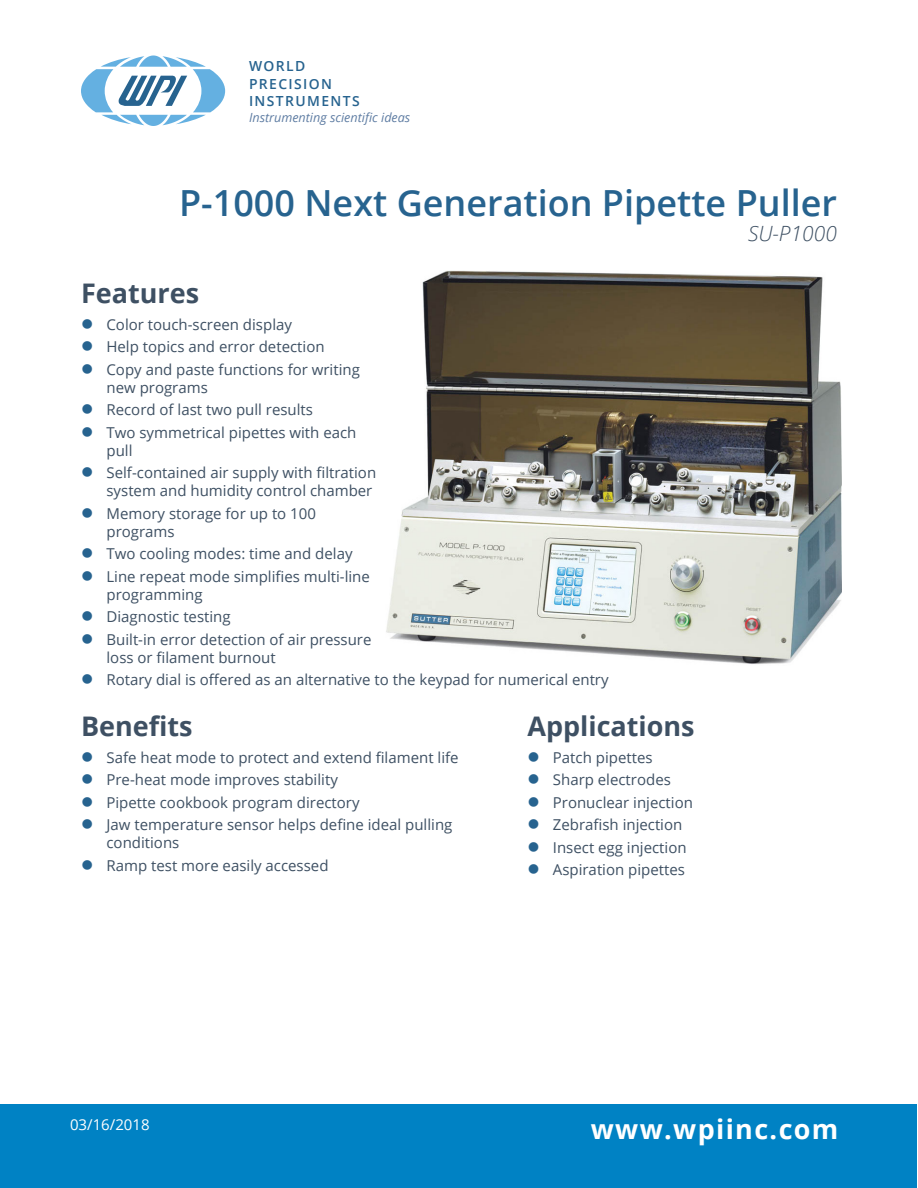
<style>
.page{position:relative;width:918px;height:1188px;background:#fff}
.page>*{position:absolute;margin:0;border:0;box-sizing:border-box;transform-origin:0 0}
.Doc_Title{font:600 36px "Open Sans";color:#27638f}
.Heading_1{font:700 27px "Open Sans";color:#3e5063}
.t1{font:700 27px "Open Sans";letter-spacing:.05em;color:#fff}
.Doc_Subtitle{font:italic 300 21px "Open Sans";color:#3e5063}
.t2{font:15px/18px "Open Sans";color:#3e5063}
.t3{font:15px "Open Sans";color:#fff}
.t4{font:600 13.95px/17.1px "Open Sans";letter-spacing:.1em;color:#27638f}
.t5{font:italic 12.6px "Open Sans";color:#5f7da3}
</style>
<div class="page">
<div style="left:1px;top:1104px;width:916px;height:83px;background:#0082c4"></div>
<svg style="left:81px;top:55px;width:144px;height:71px"></svg>
<img style="left:386px;top:270px;width:455px;height:394px">
<p class="t4" style="left:249px;top:57px;width:112px">WORLD<br>PRECISION<br>INSTRUMENTS</p>
<p class="t5" style="left:249px;top:108px;width:163px">Instrumenting scientific ideas</p>
<p class="Doc_Title" style="left:179px;top:178px;width:659px">P-1000 Next Generation Pipette Puller</p>
<p class="Doc_Subtitle" style="left:748px;top:219px;width:90px">SU-P1000</p>
<p class="Heading_1" style="left:81px;top:274px;width:120px">Features</p>
<p class="t2" style="left:106px;top:315px;width:187px">Color touch-screen display</p>
<p class="t2" style="left:106px;top:337px;width:220px">Help topics and error detection</p>
<p class="t2" style="left:106px;top:360px;width:255px">Copy and paste functions for writing new programs</p>
<p class="t2" style="left:106px;top:400px;width:208px">Record of last two pull results</p>
<p class="t2" style="left:106px;top:423px;width:251px">Two symmetrical pipettes with each pull</p>
<p class="t2" style="left:106px;top:463px;width:271px">Self-contained air supply with filtration system and humidity control chamber</p>
<p class="t2" style="left:106px;top:504px;width:211px">Memory storage for up to 100 programs</p>
<p class="t2" style="left:106px;top:544px;width:248px">Two cooling modes: time and delay</p>
<p class="t2" style="left:106px;top:567px;width:265px">Line repeat mode simplifies multi-line programming</p>
<p class="t2" style="left:106px;top:607px;width:126px">Diagnostic testing</p>
<p class="t2" style="left:106px;top:630px;width:266px">Built-in error detection of air pressure loss or filament burnout</p>
<p class="t2" style="left:106px;top:670px;width:504px">Rotary dial is offered as an alternative to the keypad for numerical entry</p>
<p class="Heading_1" style="left:81px;top:707px;width:113px">Benefits</p>
<p class="t2" style="left:106px;top:748px;width:354px">Safe heat mode to protect and extend filament life</p>
<p class="t2" style="left:106px;top:770px;width:233px">Pre-heat mode improves stability</p>
<p class="t2" style="left:106px;top:793px;width:255px">Pipette cookbook program directory</p>
<p class="t2" style="left:106px;top:815px;width:347px">Jaw temperature sensor helps define ideal pulling conditions</p>
<p class="t2" style="left:106px;top:856px;width:224px">Ramp test more easily accessed</p>
<p class="Heading_1" style="left:527px;top:707px;width:169px">Applications</p>
<p class="t2" style="left:553px;top:748px;width:101px">Patch pipettes</p>
<p class="t2" style="left:553px;top:770px;width:120px">Sharp electrodes</p>
<p class="t2" style="left:553px;top:793px;width:142px">Pronuclear injection</p>
<p class="t2" style="left:553px;top:815px;width:131px">Zebrafish injection</p>
<p class="t2" style="left:553px;top:838px;width:135px">Insect egg injection</p>
<p class="t2" style="left:553px;top:860px;width:134px">Aspiration pipettes</p>
<p class="t3" style="left:70px;top:1114px;width:81px">03/16/2018</p>
<h2 class="t1" style="left:591px;top:1110px;width:249px">www.wpiinc.com</h2>
</div>
